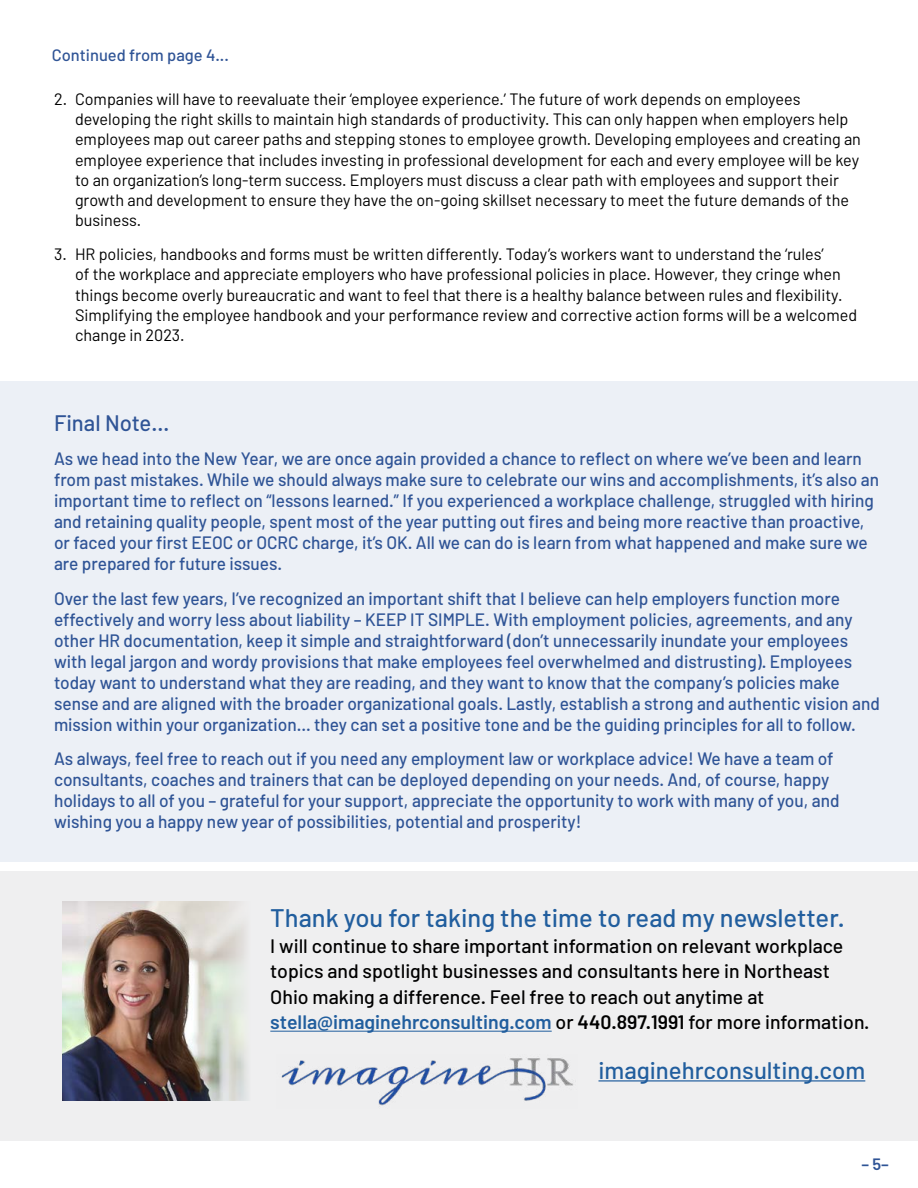
<style>
.page{position:relative;width:918px;height:1188px;background:#fff}
.page>*{position:absolute;margin:0;border:0;box-sizing:border-box;transform-origin:0 0}
.t1{font:500 25.5px "Barlow";color:#215e9e}
.t2{font:500 24px "Barlow";color:#215e9e}
.t3{font:500 22.5px "Barlow";color:#2f5496}
.t4{font:500 19.5px/25.5px "Barlow";color:#000}
.t5{font:500 18px/21px "Barlow";color:#2f5496;scale:.96 1}
.t6{font:16.5px/20.2px "Barlow";color:#000}
.t7{font:500 16.5px "Barlow";color:#2f5496}
.t8{font:600 16.5px "Barlow";color:#2f5496}
.s1{font-weight:600;color:#215e9e}
.s2{font-weight:600}
</style>
<div class="page">
<div style="left:0;top:381px;width:918px;height:481px;background:#ecf0f6"></div>
<div style="left:0;top:872px;width:918px;height:270px;background:#efeff0"></div>
<hr style="left:598px;top:1080px;width:267px;height:2px;background:#215e9e">
<img style="left:290px;top:1058px;width:283px;height:48px">
<hr style="left:270px;top:1031px;width:282px;height:1px;background:#215e9e">
<img style="left:62px;top:902px;width:228px;height:199px">
<p class="t7" style="left:52px;top:45px;width:179px">Continued from page 4...</p>
<p class="t6" style="left:75px;top:89px;width:788px;text-indent:-21px">2. Companies will have to reevaluate their ‘employee experience.’ The future of work depends on employees developing the right skills to maintain high standards of productivity. This can only happen when employers help employees map out career paths and stepping stones to employee growth. Developing employees and creating an employee experience that includes investing in professional development for each and every employee will be key to an organization’s long-term success. Employers must discuss a clear path with employees and support their growth and development to ensure they have the on-going skillset necessary to meet the future demands of the business.</p>
<p class="t6" style="left:75px;top:244px;width:784px;text-indent:-21px">3. HR policies, handbooks and forms must be written differently. Today’s workers want to understand the ‘rules’<br>of the workplace and appreciate employers who have professional policies in place. However, they cringe when things become overly bureaucratic and want to feel that there is a healthy balance between rules and flexibility.<br>Simplifying the employee handbook and your performance review and corrective action forms will be a welcomed change in 2023.</p>
<p class="t3" style="left:54px;top:408px;width:117px">Final Note…</p>
<p class="t5" style="left:54px;top:448px;width:861px">As we head into the New Year, we are once again provided a chance to reflect on where we’ve been and learn from past mistakes. While we should always make sure to celebrate our wins and accomplishments, it’s also an important time to reflect on “lessons learned.” If you experienced a workplace challenge, struggled with hiring and retaining quality people, spent most of the year putting out fires and being more reactive than proactive, or faced your first EEOC or OCRC charge, it’s OK. All we can do is learn from what happened and make sure we are prepared for future issues.</p>
<p class="t5" style="left:54px;top:587px;width:862px">Over the last few years, I’ve recognized an important shift that I believe can help employers function more effectively and worry less about liability – KEEP IT SIMPLE. With employment policies, agreements, and any other HR documentation, keep it simple and straightforward (don’t unnecessarily inundate your employees with legal jargon and wordy provisions that make employees feel overwhelmed and distrusting). Employees today want to understand what they are reading, and they want to know that the company’s policies make sense and are aligned with the broader organizational goals. Lastly, establish a strong and authentic vision and mission within your organization… they can set a positive tone and be the guiding principles for all to follow.</p>
<p class="t5" style="left:54px;top:748px;width:820px">As always, feel free to reach out if you need any employment law or workplace advice! We have a team of consultants, coaches and trainers that can be deployed depending on your needs. And, of course, happy holidays to all of you – grateful for your support, appreciate the opportunity to work with many of you, and wishing you a happy new year of possibilities, potential and prosperity!</p>
<h1 class="t1" style="left:270px;top:902px;width:576px">Thank you for taking the time to read my newsletter.</h1>
<p class="t4" style="left:270px;top:933px;width:601px">I will continue to share important information on relevant workplace topics and spotlight businesses and consultants here in Northeast Ohio making a difference. Feel free to reach out anytime at <span class="s1">stella@imaginehrconsulting.com</span> or <span class="s2">440.897.1991</span> for more information.</p>
<h2 class="t2" style="left:598px;top:1055px;width:268px">imaginehrconsulting.com</h2>
<p class="t8" style="left:862px;top:1154px;width:29px">– 5–</p>
</div>
